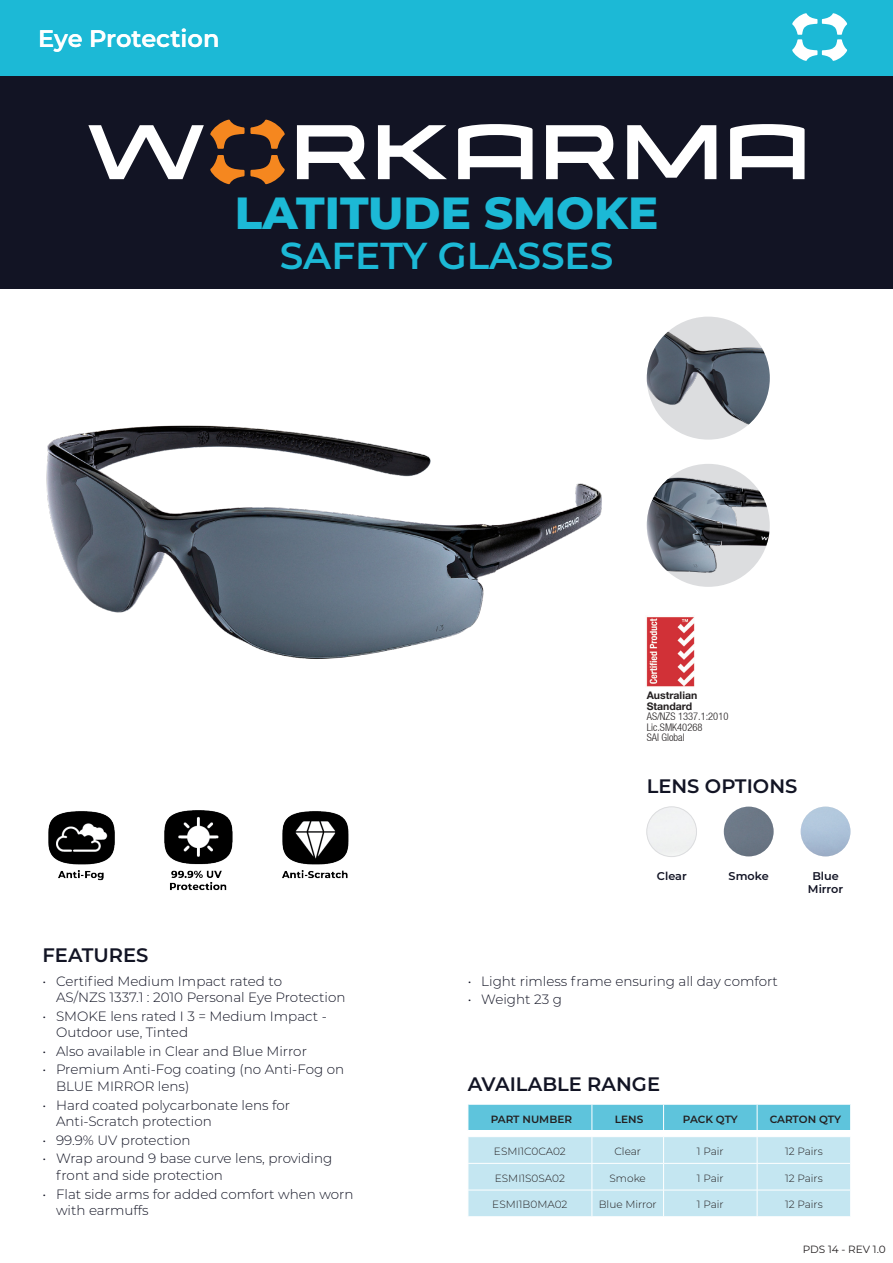
<style>
.page{position:relative;width:893px;height:1263px;background:#fff}
.page>*{position:absolute;margin:0;border:0;box-sizing:border-box;transform-origin:0 0}
.Product_Name{font:800 45px "Montserrat";color:#1cb9d6}
.Product_Category{font:600 37.5px "Montserrat";color:#1cb9d6}
.t1{font:600 24px "Montserrat";color:#fff}
.Headings{font:600 19.5px "Montserrat";color:#121424}
.t2{font:300 13.5px/16.5px "Montserrat";color:#121424}
.Lens_Icon_Text{font:600 11.25px/13.5px "Montserrat";color:#121424;text-align:center}
.t3{font:300 10.5px "Montserrat";color:#231f20}
.t4{font:300 condensed 10.5px "Helvetica Neue LT";color:#231f20}
.t5{font:600 10.5px "Montserrat";color:#231f20}
.t6{font:700 10.5px "Helvetica Neue";color:#231f20}
.t7{font:10.5px "Montserrat";color:#231f20}
</style>
<div class="page">
<div style="left:0;top:0;width:893px;height:77px;background:#1cb9d6;border:2px solid #1cb9d6"></div>
<svg style="left:792px;top:13px;width:55px;height:48px"></svg>
<div style="left:0;top:77px;width:893px;height:212px;background:#121424"></div>
<svg style="left:88px;top:125px;width:116px;height:54px"></svg>
<svg style="left:297px;top:125px;width:69px;height:54px"></svg>
<svg style="left:378px;top:125px;width:69px;height:54px"></svg>
<svg style="left:546px;top:125px;width:69px;height:54px"></svg>
<svg style="left:627px;top:125px;width:89px;height:54px"></svg>
<svg style="left:458px;top:124px;width:75px;height:55px"></svg>
<svg style="left:730px;top:124px;width:75px;height:55px"></svg>
<svg style="left:210px;top:120px;width:75px;height:29px"></svg>
<svg style="left:210px;top:155px;width:75px;height:29px"></svg>
<div style="left:468px;top:1137px;width:382px;height:79px;background:#c4e6f1"></div>
<div style="left:468px;top:1105px;width:383px;height:25px;background:#5ec4dc"></div>
<img style="left:647px;top:464px;width:123px;height:123px;border-radius:61px">
<img style="left:647px;top:317px;width:123px;height:123px;border-radius:61px">
<img style="left:46px;top:425px;width:556px;height:234px">
<div style="left:724px;top:807px;width:50px;height:49px;background:#6c7786;border-radius:25px"></div>
<img style="left:48px;top:811px;width:67px;height:70px">
<img style="left:164px;top:810px;width:69px;height:81px">
<img style="left:282px;top:811px;width:67px;height:68px">
<div style="left:647px;top:807px;width:49px;height:49px;background:#f1f2f2;border-radius:25px"></div>
<div style="left:647px;top:807px;width:50px;height:50px;border:1px solid #dcdddf;border-radius:50%"></div>
<img style="left:646px;top:617px;width:49px;height:70px">
<h3 class="t1" style="left:38px;top:21px;width:183px">Eye Protection</h3>
<p class="Product_Name" style="left:235px;top:180px;width:425px">LATITUDE SMOKE</p>
<p class="Product_Category" style="left:280px;top:229px;width:335px">SAFETY GLASSES</p>
<p class="Headings" style="left:43px;top:941px;width:107px">FEATURES</p>
<p class="t6" style="left:647px;top:689px;width:52px">Australian</p>
<p class="t6" style="left:647px;top:700px;width:47px">Standard</p>
<p class="t4" style="left:647px;top:711px;width:83px">AS/NZS 1337.1:2010</p>
<p class="t4" style="left:647px;top:721px;width:57px">Lic.SMK40268</p>
<p class="t4" style="left:647px;top:732px;width:39px">SAI Global</p>
<p class="Headings" style="left:647px;top:772px;width:152px">LENS OPTIONS</p>
<p class="Lens_Icon_Text" style="left:657px;top:868px;width:31px">Clear</p>
<p class="Lens_Icon_Text" style="left:729px;top:868px;width:42px">Smoke</p>
<p class="Lens_Icon_Text" style="left:808px;top:868px;width:37px">Blue<br>Mirror</p>
<p class="t2" style="left:56px;top:972px;width:291px;text-indent:-14px">• Certified Medium Impact rated to<br>AS/NZS 1337.1 : 2010 Personal Eye Protection</p>
<p class="t2" style="left:56px;top:1007px;width:272px;text-indent:-14px">• SMOKE lens rated I 3 = Medium Impact -<br>Outdoor use, Tinted</p>
<p class="t2" style="left:43px;top:1042px;width:266px">• Also available in Clear and Blue Mirror</p>
<p class="t2" style="left:56px;top:1061px;width:290px;text-indent:-14px">• Premium Anti-Fog coating (no Anti-Fog on<br>BLUE MIRROR lens)</p>
<p class="t2" style="left:56px;top:1096px;width:236px;text-indent:-14px">• Hard coated polycarbonate lens for<br>Anti-Scratch protection</p>
<p class="t2" style="left:43px;top:1131px;width:150px">• 99.9% UV protection</p>
<p class="t2" style="left:56px;top:1150px;width:278px;text-indent:-14px">• Wrap around 9 base curve lens, providing front and side protection</p>
<p class="t2" style="left:56px;top:1185px;width:299px;text-indent:-14px">• Flat side arms for added comfort when worn with earmuffs</p>
<p class="t2" style="left:468px;top:972px;width:312px">• Light rimless frame ensuring all day comfort</p>
<p class="t2" style="left:468px;top:991px;width:96px">• Weight 23 g</p>
<p class="Headings" style="left:468px;top:1070px;width:194px">AVAILABLE RANGE</p>
<p class="t5" style="left:491px;top:1111px;width:83px">PART NUMBER</p>
<p class="t5" style="left:615px;top:1111px;width:30px">LENS</p>
<p class="t5" style="left:683px;top:1111px;width:56px">PACK QTY</p>
<p class="t5" style="left:770px;top:1111px;width:73px">CARTON QTY</p>
<p class="t3" style="left:494px;top:1144px;width:73px">ESMI1C0CA02</p>
<p class="t3" style="left:614px;top:1144px;width:28px">Clear</p>
<p class="t3" style="left:697px;top:1144px;width:28px">1 Pair</p>
<p class="t3" style="left:785px;top:1144px;width:39px">12 Pairs</p>
<p class="t3" style="left:495px;top:1171px;width:72px">ESMI1S0SA02</p>
<p class="t3" style="left:610px;top:1171px;width:38px">Smoke</p>
<p class="t3" style="left:697px;top:1171px;width:28px">1 Pair</p>
<p class="t3" style="left:785px;top:1171px;width:39px">12 Pairs</p>
<p class="t3" style="left:492px;top:1197px;width:77px">ESMI1B0MA02</p>
<p class="t3" style="left:599px;top:1197px;width:60px">Blue Mirror</p>
<p class="t3" style="left:697px;top:1197px;width:28px">1 Pair</p>
<p class="t3" style="left:785px;top:1197px;width:39px">12 Pairs</p>
<p class="t7" style="left:803px;top:1242px;width:85px">PDS 14 - REV 1.0</p>
</div>
